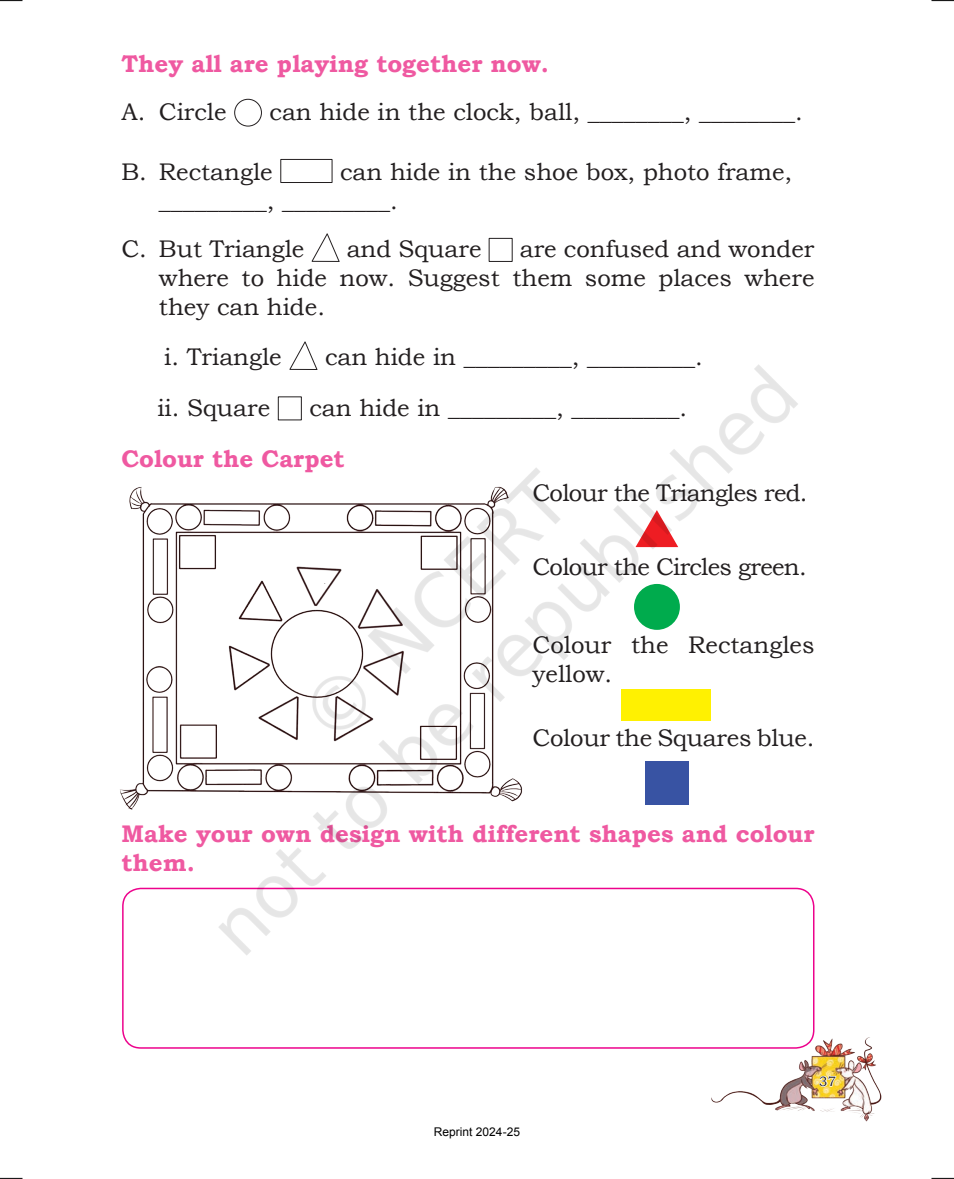
<style>
.page{position:relative;width:954px;height:1179px;background:#fff}
.page>*{position:absolute;margin:0;border:0;box-sizing:border-box;transform-origin:0 0}
.t1{font:24px/28.8px "Bookman Old Style";color:#231f20}
.t2{font:700 24px/28.8px "Bookman Old Style";color:#ef59a1}
.t3{font:24px "Bookman Old Style";letter-spacing:-.03em;color:#231f20}
.t4{font:13.5px "Bookman Old Style";color:#231f20}
.t5{font:12px "Arial";color:#000}
</style>
<div class="page">
<svg style="left:0;top:0;width:19px;height:1px"></svg>
<svg style="left:935px;top:0;width:19px;height:1px"></svg>
<svg style="left:0;top:1177px;width:22px;height:2px"></svg>
<svg style="left:932px;top:1177px;width:22px;height:2px"></svg>
<img style="left:19px;top:0;width:916px;height:1178px">
<img style="left:115px;top:290px;width:700px;height:699px">
<p class="t2" style="left:121px;top:49px;width:429px">They all are playing together now.</p>
<p class="t1" style="left:121px;top:98px;width:107px">A. Circle</p>
<p class="t1" style="left:270px;top:98px;width:535px">can hide in the clock, ball, ________, ________.</p>
<p class="t1" style="left:121px;top:157px;width:153px">B. Rectangle</p>
<p class="t1" style="left:159px;top:157px;width:635px;text-indent:181px">can hide in the shoe box, photo frame, _________, _________.</p>
<p class="t1" style="left:121px;top:235px;width:184px">C. But Triangle</p>
<p class="t1" style="left:347px;top:235px;width:136px">and Square</p>
<p class="t1" style="left:159px;top:235px;width:657px;text-align:justify;text-indent:361px">are confused and wonder where to hide now. Suggest them some places where they can hide.</p>
<p class="t1" style="left:164px;top:343px;width:119px">i. Triangle</p>
<p class="t1" style="left:325px;top:343px;width:379px">can hide in _________, _________.</p>
<p class="t1" style="left:157px;top:393px;width:114px">ii. Square</p>
<p class="t1" style="left:309px;top:393px;width:379px">can hide in _________, _________.</p>
<p class="t2" style="left:121px;top:444px;width:225px">Colour the Carpet</p>
<p class="t3" style="left:533px;top:477px;width:277px">Colour the Triangles red.</p>
<p class="t3" style="left:533px;top:551px;width:276px">Colour the Circles green.</p>
<p class="t1" style="left:533px;top:630px;width:283px">Colour the Rectangles yellow.</p>
<p class="t1" style="left:533px;top:723px;width:283px">Colour the Squares blue.</p>
<p class="t2" style="left:121px;top:819px;width:695px">Make your own design with different shapes and colour them.</p>
<p class="t5" style="left:434px;top:1123px;width:88px">Reprint 2024-25</p>
<p class="t4" style="left:819px;top:1072px;width:18px">37</p>
</div>
